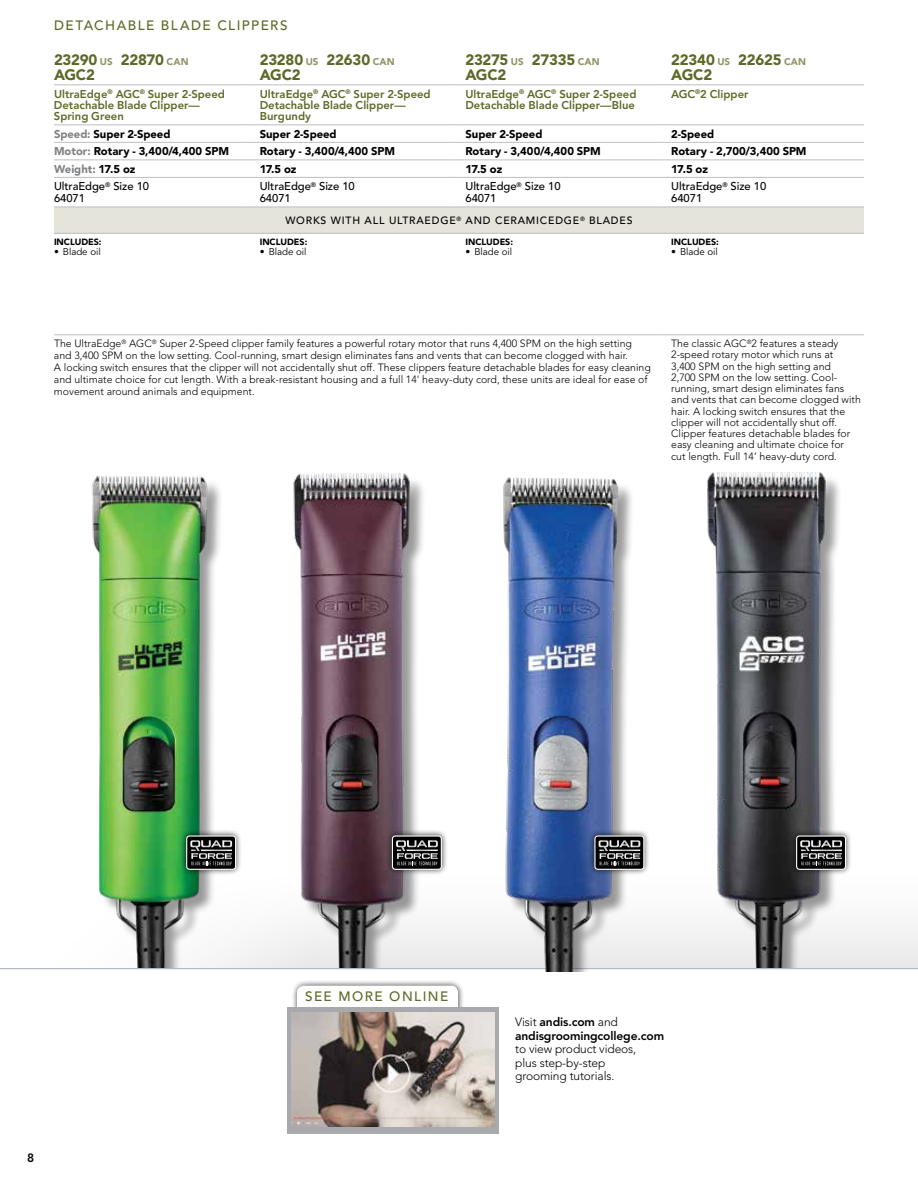
<style>
.page{position:relative;width:918px;height:1188px;background:#fff}
.page>*{position:absolute;margin:0;border:0;box-sizing:border-box;transform-origin:0 0}
.t1{font:900 15px/15px "Avenir LT Std";letter-spacing:-.015em;color:#5e6827}
.t2{font:500 13.5px "Avenir LT Std";letter-spacing:.11em;color:#5e6827}
.t3{font:300 12px/13.5px "Avenir LT Std";letter-spacing:-.01em;color:#000}
.t4{font:800 12px/13.5px "Avenir LT Std";letter-spacing:-.01em;color:#000}
.t5{font:800 11.25px/11.2px "Avenir LT Std";color:#5e6827}
.t6{font:900 11.25px "Avenir LT Std";color:#000}
.t7{font:500 11.25px/12px "Avenir LT Std";letter-spacing:-.005em;color:#000}
.t8{font:900 11.25px "Avenir LT Std";color:#808285}
.t9{font:300 10.5px/11.2px "Avenir LT Std";color:#000}
.t10{font:500 10.5px "Avenir LT Std";letter-spacing:.075em;color:#000}
.t11{font:9.75px "Avenir LT Std";letter-spacing:-.005em;color:#000}
.t12{font:900 9px "Avenir LT Std";letter-spacing:-.005em;color:#000}
.s1{font-size:9.75px;color:#929568}
.s2{color:#808285}
.s3{color:#000}
.s4{font-weight:300}
</style>
<div class="page">
<div style="left:54px;top:207px;width:810px;height:26px;background:#e5e4da"></div>
<hr style="left:54px;top:160px;width:193px;height:1px;background:#bcbec0">
<svg style="left:247px;top:160px;width:13px;height:1px"></svg>
<hr style="left:260px;top:160px;width:193px;height:1px;background:#bcbec0">
<svg style="left:453px;top:160px;width:12px;height:1px"></svg>
<hr style="left:465px;top:160px;width:193px;height:1px;background:#bcbec0">
<svg style="left:658px;top:160px;width:13px;height:1px"></svg>
<hr style="left:671px;top:160px;width:193px;height:1px;background:#bcbec0">
<hr style="left:54px;top:177px;width:193px;height:1px;background:#bcbec0">
<svg style="left:247px;top:177px;width:13px;height:1px"></svg>
<hr style="left:260px;top:177px;width:193px;height:1px;background:#bcbec0">
<svg style="left:453px;top:177px;width:12px;height:1px"></svg>
<hr style="left:465px;top:177px;width:193px;height:1px;background:#bcbec0">
<svg style="left:658px;top:177px;width:13px;height:1px"></svg>
<hr style="left:671px;top:177px;width:193px;height:1px;background:#bcbec0">
<hr style="left:54px;top:84px;width:193px;height:1px;background:#bcbec0">
<svg style="left:247px;top:84px;width:13px;height:1px"></svg>
<hr style="left:260px;top:84px;width:193px;height:1px;background:#bcbec0">
<svg style="left:453px;top:84px;width:12px;height:1px"></svg>
<hr style="left:465px;top:84px;width:193px;height:1px;background:#bcbec0">
<svg style="left:658px;top:84px;width:13px;height:1px"></svg>
<hr style="left:671px;top:84px;width:193px;height:1px;background:#bcbec0">
<hr style="left:54px;top:124px;width:193px;height:1px;background:#bcbec0">
<svg style="left:247px;top:124px;width:13px;height:1px"></svg>
<hr style="left:260px;top:124px;width:193px;height:1px;background:#bcbec0">
<svg style="left:453px;top:124px;width:12px;height:1px"></svg>
<hr style="left:465px;top:124px;width:193px;height:1px;background:#bcbec0">
<svg style="left:658px;top:124px;width:13px;height:1px"></svg>
<hr style="left:671px;top:124px;width:193px;height:1px;background:#bcbec0">
<hr style="left:54px;top:142px;width:193px;height:1px;background:#bcbec0">
<svg style="left:247px;top:142px;width:13px;height:1px"></svg>
<hr style="left:260px;top:142px;width:193px;height:1px;background:#bcbec0">
<svg style="left:453px;top:142px;width:12px;height:1px"></svg>
<hr style="left:465px;top:142px;width:193px;height:1px;background:#bcbec0">
<svg style="left:658px;top:142px;width:13px;height:1px"></svg>
<hr style="left:671px;top:142px;width:193px;height:1px;background:#bcbec0">
<hr style="left:671px;top:334px;width:193px;height:1px;background:#bcbec0">
<hr style="left:465px;top:207px;width:193px;height:1px;background:#bcbec0">
<hr style="left:671px;top:233px;width:193px;height:1px;background:#bcbec0">
<svg style="left:658px;top:334px;width:13px;height:1px"></svg>
<hr style="left:54px;top:207px;width:193px;height:1px;background:#bcbec0">
<svg style="left:247px;top:207px;width:13px;height:1px"></svg>
<hr style="left:260px;top:207px;width:193px;height:1px;background:#bcbec0">
<svg style="left:453px;top:207px;width:12px;height:1px"></svg>
<svg style="left:658px;top:207px;width:13px;height:1px"></svg>
<hr style="left:671px;top:207px;width:193px;height:1px;background:#bcbec0">
<hr style="left:54px;top:233px;width:193px;height:1px;background:#bcbec0">
<svg style="left:247px;top:233px;width:13px;height:1px"></svg>
<hr style="left:260px;top:233px;width:193px;height:1px;background:#bcbec0">
<svg style="left:453px;top:233px;width:12px;height:1px"></svg>
<hr style="left:465px;top:233px;width:193px;height:1px;background:#bcbec0">
<svg style="left:658px;top:233px;width:13px;height:1px"></svg>
<hr style="left:54px;top:334px;width:193px;height:1px;background:#bcbec0">
<svg style="left:247px;top:334px;width:13px;height:1px"></svg>
<hr style="left:260px;top:334px;width:193px;height:1px;background:#bcbec0">
<svg style="left:453px;top:334px;width:12px;height:1px"></svg>
<hr style="left:465px;top:334px;width:193px;height:1px;background:#bcbec0">
<img style="left:707px;top:472px;width:132px;height:380px">
<img style="left:293px;top:473px;width:130px;height:379px">
<img style="left:91px;top:475px;width:130px;height:377px">
<div style="left:386px;top:830px;width:62px;height:46px;background:#000;opacity:.75"></div>
<div style="left:392px;top:836px;width:49px;height:33px;background:#000;border-radius:3px"></div>
<div style="left:392px;top:835px;width:50px;height:35px;border:1px solid #fff;border-radius:3px"></div>
<svg style="left:396px;top:840px;width:42px;height:12px"></svg>
<div style="left:180px;top:830px;width:62px;height:46px;background:#000;opacity:.75"></div>
<div style="left:187px;top:836px;width:49px;height:33px;background:#000;border-radius:3px"></div>
<div style="left:186px;top:835px;width:50px;height:35px;border:1px solid #fff;border-radius:3px"></div>
<svg style="left:190px;top:840px;width:42px;height:12px"></svg>
<svg style="left:99px;top:852px;width:819px;height:116px"></svg>
<hr style="left:0;top:968px;width:918px;height:1px;background:#b3bac0">
<div style="left:292px;top:980px;width:172px;height:38px;background:#000;opacity:.75"></div>
<svg style="left:297px;top:986px;width:161px;height:22px"></svg>
<div style="left:287px;top:1008px;width:211px;height:126px;background:#a7a9ac"></div>
<img style="left:292px;top:1013px;width:202px;height:114px">
<img style="left:489px;top:477px;width:153px;height:495px">
<div style="left:790px;top:830px;width:62px;height:46px;background:#000;opacity:.75"></div>
<div style="left:797px;top:836px;width:49px;height:33px;background:#000;border-radius:3px"></div>
<div style="left:796px;top:835px;width:50px;height:35px;border:1px solid #fff;border-radius:3px"></div>
<svg style="left:800px;top:840px;width:42px;height:25px"></svg>
<div style="left:589px;top:830px;width:61px;height:46px;background:#000;opacity:.75"></div>
<div style="left:595px;top:836px;width:49px;height:33px;background:#000;border-radius:3px"></div>
<div style="left:594px;top:835px;width:50px;height:35px;border:1px solid #fff;border-radius:3px"></div>
<svg style="left:599px;top:840px;width:41px;height:25px"></svg>
<p class="t2" style="left:54px;top:18px;width:235px">DETACHABLE BLADE CLIPPERS</p>
<h1 class="t1" style="left:54px;top:53px;width:136px">23290 <span class="s1">US</span> 22870 <span class="s1">CAN<br></span>AGC2</h1>
<h1 class="t1" style="left:260px;top:53px;width:137px">23280 <span class="s1">US</span> 22630 <span class="s1">CAN<br></span>AGC2</h1>
<h1 class="t1" style="left:465px;top:53px;width:136px">23275 <span class="s1">US</span> 27335 <span class="s1">CAN<br></span>AGC2</h1>
<h1 class="t1" style="left:671px;top:53px;width:136px">22340 <span class="s1">US</span> 22625 <span class="s1">CAN<br></span>AGC2</h1>
<p class="t5" style="left:54px;top:88px;width:173px">UltraEdge<sup>®</sup> AGC<sup>®</sup> Super 2-Speed<br>Detachable Blade Clipper—<br>Spring Green</p>
<p class="t5" style="left:260px;top:88px;width:173px">UltraEdge<sup>®</sup> AGC<sup>®</sup> Super 2-Speed<br>Detachable Blade Clipper—<br>Burgundy</p>
<p class="t5" style="left:465px;top:88px;width:173px">UltraEdge<sup>®</sup> AGC<sup>®</sup> Super 2-Speed<br>Detachable Blade Clipper—Blue</p>
<p class="t5" style="left:671px;top:88px;width:79px">AGC<sup>®</sup>2 Clipper</p>
<p class="t6" style="left:54px;top:127px;width:118px"><span class="s2">Speed:</span> Super 2-Speed</p>
<p class="t6" style="left:260px;top:127px;width:79px">Super 2-Speed</p>
<p class="t6" style="left:465px;top:127px;width:79px">Super 2-Speed</p>
<p class="t6" style="left:671px;top:127px;width:45px">2-Speed</p>
<p class="t6" style="left:54px;top:145px;width:177px"><span class="s2">Motor:</span> Rotary - 3,400/4,400 SPM</p>
<p class="t6" style="left:260px;top:145px;width:137px">Rotary - 3,400/4,400 SPM</p>
<p class="t6" style="left:465px;top:145px;width:137px">Rotary - 3,400/4,400 SPM</p>
<p class="t6" style="left:671px;top:145px;width:137px">Rotary - 2,700/3,400 SPM</p>
<p class="t8" style="left:54px;top:162px;width:83px">Weight: <span class="s3">17.5 oz</span></p>
<p class="t6" style="left:260px;top:162px;width:38px">17.5 oz</p>
<p class="t6" style="left:465px;top:162px;width:38px">17.5 oz</p>
<p class="t6" style="left:671px;top:162px;width:38px">17.5 oz</p>
<p class="t7" style="left:54px;top:181px;width:97px">UltraEdge<sup>®</sup> Size 10<br>64071</p>
<p class="t7" style="left:260px;top:181px;width:97px">UltraEdge<sup>®</sup> Size 10<br>64071</p>
<p class="t7" style="left:465px;top:181px;width:97px">UltraEdge<sup>®</sup> Size 10<br>64071</p>
<p class="t7" style="left:671px;top:181px;width:97px">UltraEdge<sup>®</sup> Size 10<br>64071</p>
<p class="t10" style="left:285px;top:214px;width:349px">WORKS WITH ALL ULTRAEDGE<sup>®</sup> AND CERAMICEDGE<sup>®</sup> BLADES</p>
<p class="t12" style="left:54px;top:236px;width:49px">INCLUDES:</p>
<p class="t11" style="left:54px;top:246px;width:48px">• Blade oil</p>
<p class="t12" style="left:260px;top:236px;width:49px">INCLUDES:</p>
<p class="t11" style="left:260px;top:246px;width:48px">• Blade oil</p>
<p class="t12" style="left:465px;top:236px;width:49px">INCLUDES:</p>
<p class="t11" style="left:465px;top:246px;width:48px">• Blade oil</p>
<p class="t12" style="left:671px;top:236px;width:49px">INCLUDES:</p>
<p class="t11" style="left:671px;top:246px;width:48px">• Blade oil</p>
<p class="t9" style="left:54px;top:338px;width:598px;line-height:12px">The UltraEdge<sup>®</sup> AGC<sup>®</sup> Super 2-Speed clipper family features a powerful rotary motor that runs 4,400 SPM on the high setting and 3,400 SPM on the low setting. Cool-running, smart design eliminates fans and vents that can become clogged with hair.<br>A locking switch ensures that the clipper will not accidentally shut off. These clippers feature detachable blades for easy cleaning and ultimate choice for cut length. With a break-resistant housing and a full 14' heavy-duty cord, these units are ideal for ease of movement around animals and equipment.</p>
<p class="t9" style="left:671px;top:338px;width:191px">The classic AGC<sup>®</sup>2 features a steady 2-speed rotary motor which runs at<br>3,400 SPM on the high setting and<br>2,700 SPM on the low setting. Cool&shy;running, smart design eliminates fans and vents that can become clogged with hair. A locking switch ensures that the clipper will not accidentally shut off.<br>Clipper features detachable blades for easy cleaning and ultimate choice for cut length. Full 14’ heavy-duty cord.</p>
<p class="t4" style="left:27px;top:1151px;width:9px">8</p>
<p class="t2" style="left:305px;top:989px;width:145px">SEE MORE ONLINE</p>
<p class="t4" style="left:515px;top:1016px;width:151px"><span class="s4">Visit</span> andis.com <span class="s4">and </span>andisgroomingcollege.com</p>
<p class="t3" style="left:515px;top:1043px;width:123px">to view product videos, plus step-by-step grooming tutorials.</p>
</div>
